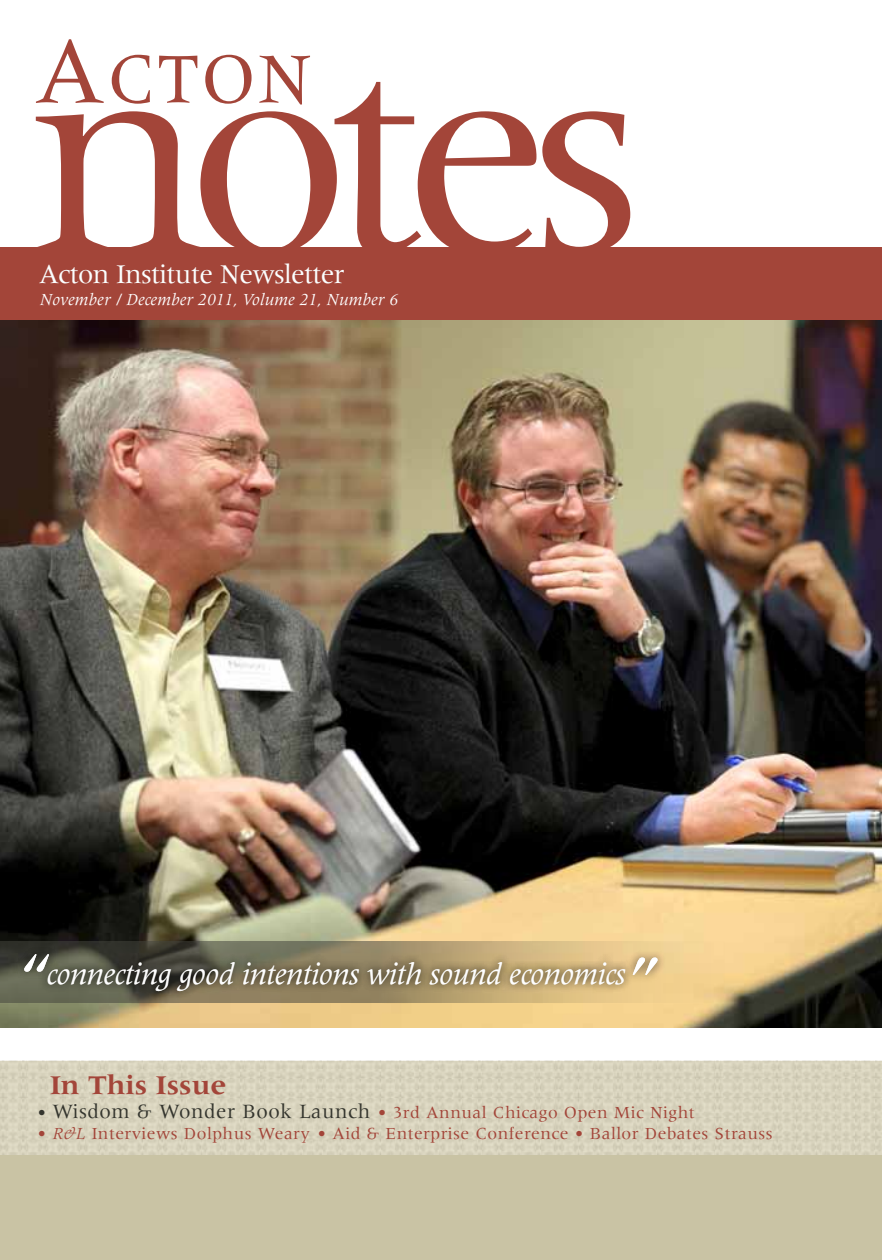
<style>
.page{position:relative;width:882px;height:1260px;background:#fff}
.page>*{position:absolute;margin:0;border:0;box-sizing:border-box;transform-origin:0 0}
.t1{font:294px "Meridien";letter-spacing:-.075em;color:#a34539}
.t2{font:italic 84px "Meridien";color:#fff}
.t3{font:73.5px "Meridien";color:#a34539}
.t4{font:italic 31.5px "Meridien";letter-spacing:-.015em;color:#fff}
.t5{font:28px "Meridien";letter-spacing:-.025em;color:#fbffff}
.t6{font:700 28px "Meridien";color:#a34539}
.t7{font:17.5px "Meridien";letter-spacing:.025em;color:#a34539}
.t8{font:italic 17.5px "Meridien";color:#fff}
.s1{font-size:96.25px}
.s2{color:#34352e}
.s3{font-size:21px;color:#34352e}
.s4{font-style:italic}
</style>
<div class="page">
<img style="left:0;top:320px;width:882px;height:707px">
<div style="left:0;top:1061px;width:882px;height:199px;background:#c9c3a4"></div>
<div style="left:0;top:248px;width:882px;height:72px;background:#a34539"></div>
<img style="left:0;top:1061px;width:882px;height:93px">
<svg style="left:0;top:941px;width:759px;height:61px;background:#ae9b71"></svg>
<div style="left:624px;top:949px;width:43px;height:35px;background:#000;opacity:.35"></div>
<div style="left:39px;top:953px;width:594px;height:47px;background:#000;opacity:.6"></div>
<div style="left:15px;top:945px;width:42px;height:35px;background:#000;opacity:.35"></div>
<h3 class="t3" style="left:35px;top:38px;width:278px"><span class="s1">A</span>CTON</h3>
<h1 class="t1" style="left:29px;top:-6px;width:616px">notes</h1>
<h3 class="t5" style="left:39px;top:259px;width:307px">Acton Institute Newsletter</h3>
<p class="t8" style="left:40px;top:290px;width:360px">November / December 2011, Volume 21, Number 6</p>
<h2 class="t2" style="left:64px;top:988px;width:43px;rotate:-180deg">”</h2>
<h3 class="t4" style="left:47px;top:958px;width:580px">connecting good intentions with sound economics</h3>
<h2 class="t2" style="left:617px;top:941px;width:43px">”</h2>
<h3 class="t6" style="left:50px;top:1069px;width:177px">In This Issue</h3>
<p class="t7" style="left:38px;top:1103px;width:659px"><span class="s2">•</span> <span class="s3">Wisdom &amp; Wonder Book Launch</span> • 3rd Annual Chicago Open Mic Night</p>
<p class="t7" style="left:38px;top:1124px;width:737px">• <span class="s4">R&amp;L</span> Interviews Dolphus Weary • Aid &amp; Enterprise Conference • Ballor Debates Strauss</p>
</div>
